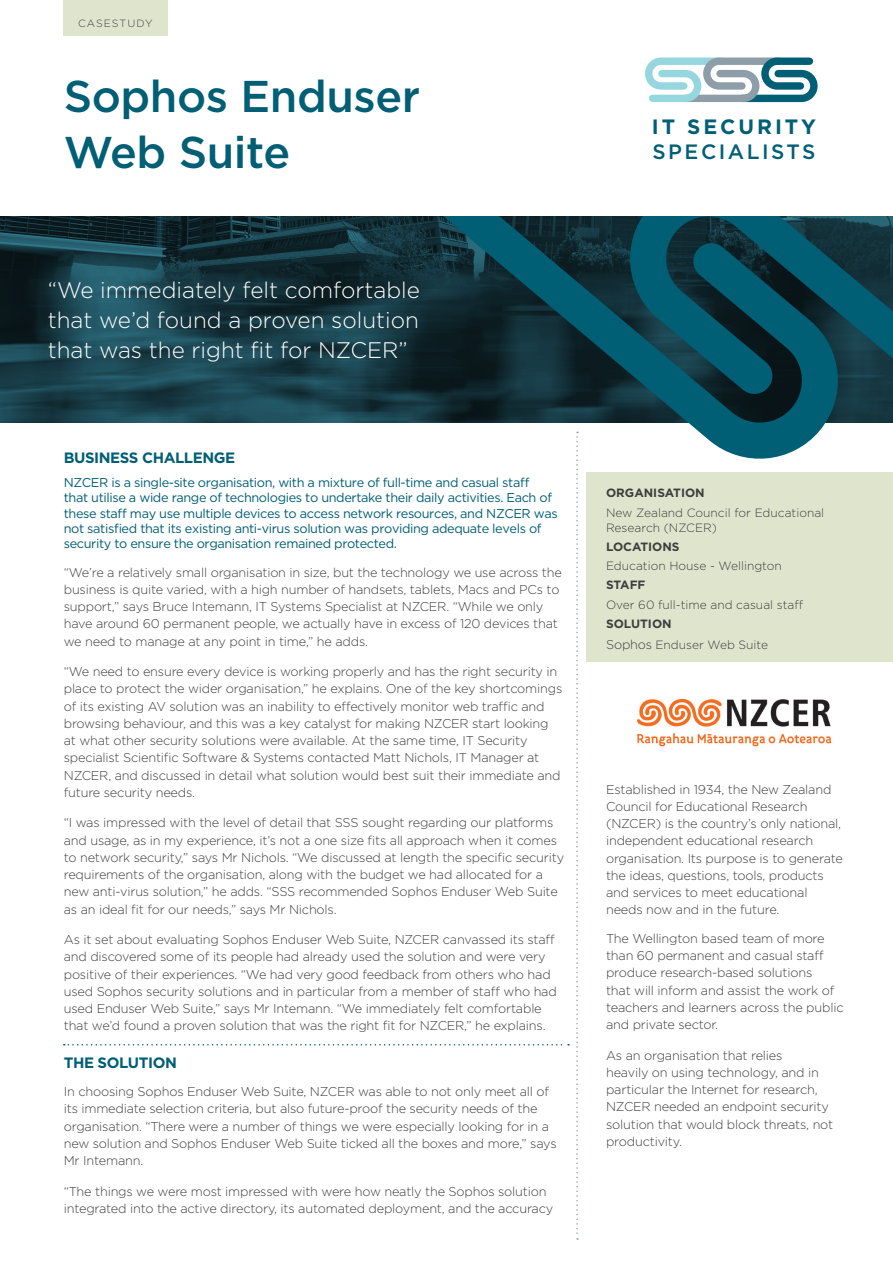
<style>
.page{position:relative;width:893px;height:1263px;background:#fff}
.page>*{position:absolute;margin:0;border:0;box-sizing:border-box;transform-origin:0 0}
.t1{font:500 44.4px/56.2px "Gotham";letter-spacing:-.01em;color:#005e75}
.t2{font:300 22.5px/30px "Gotham";color:#fff;text-align:justify}
.t3{font:500 20.7px "Gotham";letter-spacing:.12em;color:#005e75}
.t4{font:700 20.7px "Gotham";letter-spacing:.14em;color:#005e75}
.t5{font:700 15px "Gotham";letter-spacing:-.03em;color:#005e75}
.Body_Copy{font:300 12.75px/17.2px "Gotham";letter-spacing:-.015em;color:#3e3e3f}
.t6{font:12.75px/15.3px "Gotham";letter-spacing:-.03em;color:#005e75}
.Background_Info___Se{font:300 12px/15px "Gotham";color:#3e3e3f}
.Background_Informati{font:300 12px "Gotham";color:#3e3e3f}
.Background_Informati-2{font:700 12px "Gotham";color:#3e3e3f}
.t7{font:300 10.5px "Gotham";letter-spacing:.1em;color:#3e3e3f}
.s1{font-size:12.75px}
</style>
<div class="page">
<div style="left:586px;top:472px;width:307px;height:189px;background:#dfe5cd"></div>
<svg style="left:0;top:216px;width:406px;height:206px;background:#173b45"></svg>
<svg style="left:645px;top:57px;width:173px;height:46px"></svg>
<svg style="left:64px;top:1044px;width:505px;height:1px"></svg>
<svg style="left:875px;top:216px;width:18px;height:207px;background:#11404d"></svg>
<svg style="left:406px;top:216px;width:469px;height:243px;background:#275460"></svg>
<div style="left:63px;top:0;width:105px;height:36px;background:#dfe5cd"></div>
<svg style="left:576px;top:432px;width:2px;height:808px"></svg>
<img style="left:636px;top:698px;width:196px;height:49px">
<p class="t7" style="left:78px;top:17px;width:76px">CASESTUDY</p>
<p class="t1" style="left:64px;top:68px;width:358px">Sophos Enduser<br>Web Suite</p>
<p class="t4" style="left:652px;top:113px;width:166px">IT SECURITY</p>
<p class="t3" style="left:652px;top:138px;width:164px">SPECIALISTS</p>
<p class="t2" style="left:48px;top:275px;width:374px">“We immediately felt comfortable that we’d found a proven solution that was the right fit for NZCER”</p>
<p class="t5" style="left:64px;top:447px;width:173px">BUSINESS CHALLENGE</p>
<p class="t6" style="left:64px;top:475px;width:496px">NZCER is a single-site organisation, with a mixture of full-time and casual staff<br>that utilise a wide range of technologies to undertake their daily activities. Each of these staff may use multiple devices to access network resources, and NZCER was not satisfied that its existing anti-virus solution was providing adequate levels of security to ensure the organisation remained protected.</p>
<p class="Body_Copy" style="left:64px;top:563px;width:500px">“We’re a relatively small organisation in size, but the technology we use across the business is quite varied, with a high number of handsets, tablets, Macs and PCs to support,” says Bruce Intemann, IT Systems Specialist at NZCER. “While we only have around 60 permanent people, we actually have in excess of 120 devices that we need to manage at any point in time,” he adds.</p>
<p class="Body_Copy" style="left:64px;top:663px;width:500px">“We need to ensure every device is working properly and has the right security in place to protect the wider organisation,” he explains. One of the key shortcomings of its existing AV solution was an inability to effectively monitor web traffic and browsing behaviour, and this was a key catalyst for making NZCER start looking at what other security solutions were available. At the same time, IT Security specialist Scientific Software &amp; Systems contacted Matt Nichols, IT Manager at NZCER, and discussed in detail what solution would best suit their immediate and future security needs.</p>
<p class="Body_Copy" style="left:64px;top:814px;width:502px">“I was impressed with the level of detail that SSS sought regarding our platforms and usage, as in my experience, it’s not a one size fits all approach when it comes to network security,” says Mr Nichols. “We discussed at length the specific security requirements of the organisation, along with the budget we had allocated for a new anti-virus solution,” he adds. “SSS recommended Sophos Enduser Web Suite as an ideal fit for our needs,” says Mr Nichols.</p>
<p class="Body_Copy" style="left:64px;top:931px;width:495px">As it set about evaluating Sophos Enduser Web Suite, NZCER canvassed its staff and discovered some of its people had already used the solution and were very positive of their experiences. “We had very good feedback from others who had used Sophos security solutions and in particular from a member of staff who had used Enduser Web Suite,” says Mr Intemann. “We immediately felt comfortable that we’d found a proven solution that was the right fit for NZCER,” he explains.</p>
<p class="t5" style="left:64px;top:1052px;width:115px">THE SOLUTION</p>
<p class="Body_Copy" style="left:64px;top:1083px;width:494px">In choosing Sophos Enduser Web Suite, NZCER was able to not only meet all of its immediate selection criteria, but also future-proof the security needs of the organisation. “There were a number of things we were especially looking for in a new solution and Sophos Enduser Web Suite ticked all the boxes and more,” says Mr Intemann.</p>
<p class="Body_Copy" style="left:64px;top:1182px;width:491px">“The things we were most impressed with were how neatly the Sophos solution integrated into the active directory, its automated deployment, and the accuracy</p>
<p class="Background_Informati-2" style="left:606px;top:485px;width:100px">ORGANISATION</p>
<p class="Background_Info___Se" style="left:606px;top:504px;width:220px">New Zealand Council for Educational<br>Research (NZCER)</p>
<p class="Background_Informati-2" style="left:606px;top:539px;width:75px">LOCATIONS</p>
<p class="Background_Informati" style="left:606px;top:558px;width:177px">Education House - Wellington</p>
<p class="Background_Informati-2" style="left:606px;top:577px;width:41px">STAFF</p>
<p class="Background_Informati" style="left:606px;top:597px;width:198px">Over 60 full-time and casual staff</p>
<p class="Background_Informati-2" style="left:606px;top:616px;width:67px">SOLUTION</p>
<p class="Background_Info___Se" style="left:606px;top:637px;width:164px"><span class="s1">Sophos</span> Enduser Web Suite</p>
<p class="Body_Copy" style="left:606px;top:780px;width:238px">Established in 1934, the New Zealand Council for Educational Research (NZCER) is the country’s only national, independent educational research organisation. Its purpose is to generate the ideas, questions, tools, products and services to meet educational needs now and in the future.</p>
<p class="Body_Copy" style="left:606px;top:929px;width:239px">The Wellington based team of more than 60 permanent and casual staff produce research-based solutions<br>that will inform and assist the work of teachers and learners across the public and private sector.</p>
<p class="Body_Copy" style="left:606px;top:1046px;width:229px">As an organisation that relies<br>heavily on using technology, and in particular the Internet for research,<br>NZCER needed an endpoint security solution that would block threats, not productivity.</p>
</div>
